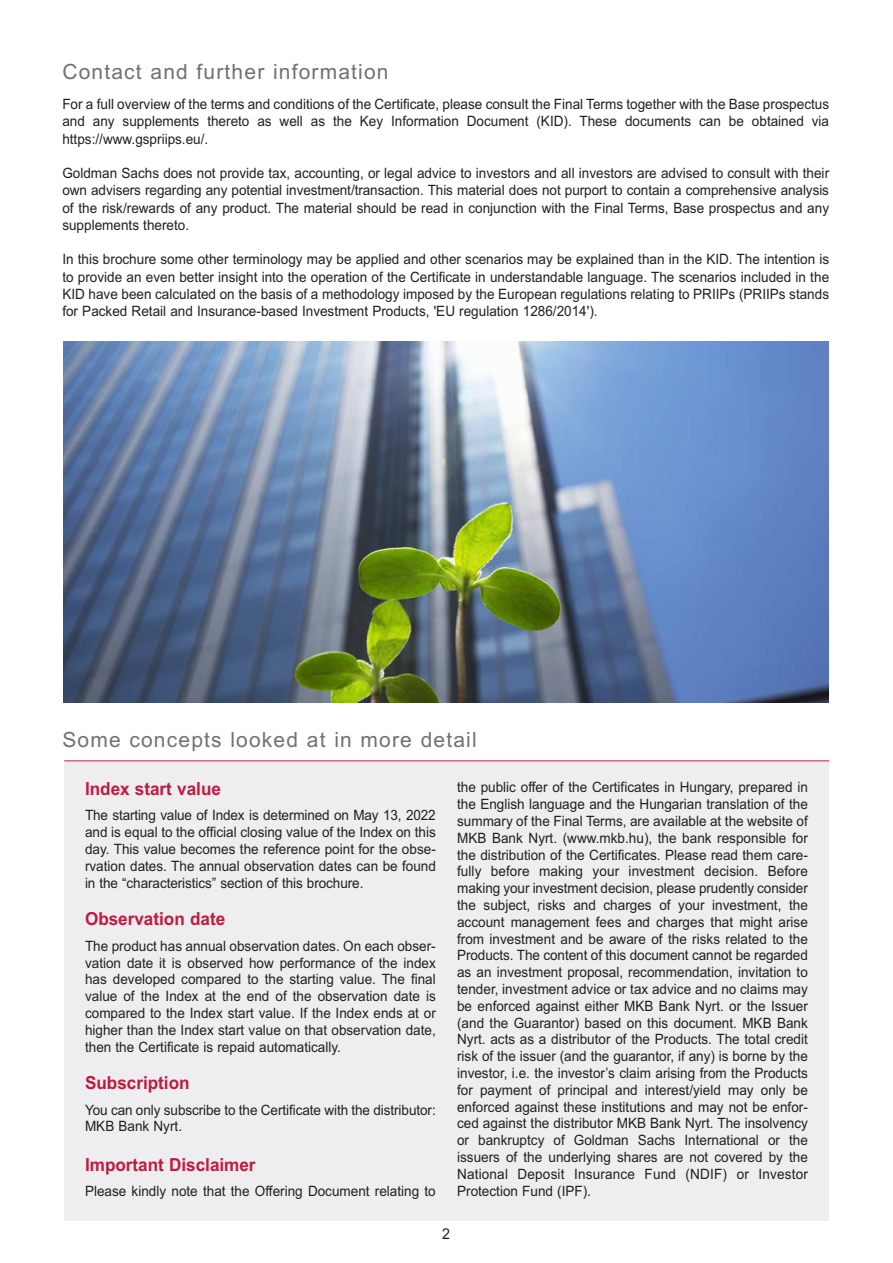
<style>
.page{position:relative;width:893px;height:1263px;background:#fff}
.page>*{position:absolute;margin:0;border:0;box-sizing:border-box;transform-origin:0 0}
.t1{font:21px "Arial";letter-spacing:.055em;color:#717074}
.t2{font:700 18px "Arial";color:#be1b40;scale:.95 1}
.t3{font:15px "Arial";color:#231f20;scale:.95 1}
.t4{font:14.25px/16.8px "Arial";color:#231f20;text-align:justify;scale:.95 1}
</style>
<div class="page">
<div style="left:64px;top:761px;width:765px;height:459px;background:#eeeef0"></div>
<hr style="left:64px;top:760px;width:765px;height:1px;background:#be1b40">
<img style="left:64px;top:341px;width:765px;height:361px">
<p class="t1" style="left:62px;top:64px;width:328px">Contact and further information</p>
<p class="t4" style="left:62px;top:97px;width:809px;line-height:17.2px">For a full overview of the terms and conditions of the Certificate, please consult the Final Terms together with the Base prospectus and any supplements thereto as well as the Key Information Document (KID). These documents can be obtained via https://www.gspriips.eu/.</p>
<p class="t4" style="left:62px;top:166px;width:809px;line-height:17.2px">Goldman Sachs does not provide tax, accounting, or legal advice to investors and all investors are advised to consult with their own advisers regarding any potential investment/transaction. This material does not purport to contain a comprehensive analysis of the risk/rewards of any product. The material should be read in conjunction with the Final Terms, Base prospectus and any supplements thereto.</p>
<p class="t4" style="left:62px;top:252px;width:809px;line-height:17.2px">In this brochure some other terminology may be applied and other scenarios may be explained than in the KID. The intention is to provide an even better insight into the operation of the Certificate in understandable language. The scenarios included in the KID have been calculated on the basis of a methodology imposed by the European regulations relating to PRIIPs (PRIIPs stands for Packed Retail and Insurance-based Investment Products, 'EU regulation 1286/2014').</p>
<p class="t1" style="left:62px;top:732px;width:416px">Some concepts looked at in more detail</p>
<p class="t2" style="left:85px;top:782px;width:145px">Index start value</p>
<p class="t4" style="left:85px;top:808px;width:371px">The starting value of Index is determined on May 13, 2022 and is equal to the official closing value of the Index on this day. This value becomes the reference point for the obse&shy;rvation dates. The annual observation dates can be found in the “characteristics” section of this brochure.</p>
<p class="t2" style="left:85px;top:912px;width:149px">Observation date</p>
<p class="t4" style="left:85px;top:939px;width:371px">The product has annual observation dates. On each obser&shy;vation date it is observed how performance of the index has developed compared to the starting value. The final value of the Index at the end of the observation date is compared to the Index start value. If the Index ends at or higher than the Index start value on that observation date, then the Certificate is repaid automatically.</p>
<p class="t2" style="left:85px;top:1076px;width:112px">Subscription</p>
<p class="t4" style="left:85px;top:1103px;width:371px">You can only subscribe to the Certificate with the distributor:<br>MKB Bank Nyrt.</p>
<p class="t2" style="left:85px;top:1158px;width:181px">Important Disclaimer</p>
<p class="t4" style="left:85px;top:1184px;width:371px">Please kindly note that the Offering Document relating to</p>
<p class="t4" style="left:457px;top:780px;width:371px">the public offer of the Certificates in Hungary, prepared in the English language and the Hungarian translation of the summary of the Final Terms, are available at the website of MKB Bank Nyrt. (www.mkb.hu), the bank responsible for the distribution of the Certificates. Please read them care&shy;fully before making your investment decision. Before making your investment decision, please prudently consider the subject, risks and charges of your investment, the account management fees and charges that might arise from investment and be aware of the risks related to the Products. The content of this document cannot be regarded as an investment proposal, recommendation, invitation to tender, investment advice or tax advice and no claims may be enforced against either MKB Bank Nyrt. or the Issuer (and the Guarantor) based on this document. MKB Bank Nyrt. acts as a distributor of the Products. The total credit risk of the issuer (and the guarantor, if any) is borne by the investor, i.e. the investor’s claim arising from the Products for payment of principal and interest/yield may only be enforced against these institutions and may not be enfor&shy;ced against the distributor MKB Bank Nyrt. The insolvency or bankruptcy of Goldman Sachs International or the issuers of the underlying shares are not covered by the National Deposit Insurance Fund (NDIF) or Investor Protection Fund (IPF).</p>
<p class="t3" style="left:442px;top:1228px;width:10px">2</p>
</div>
